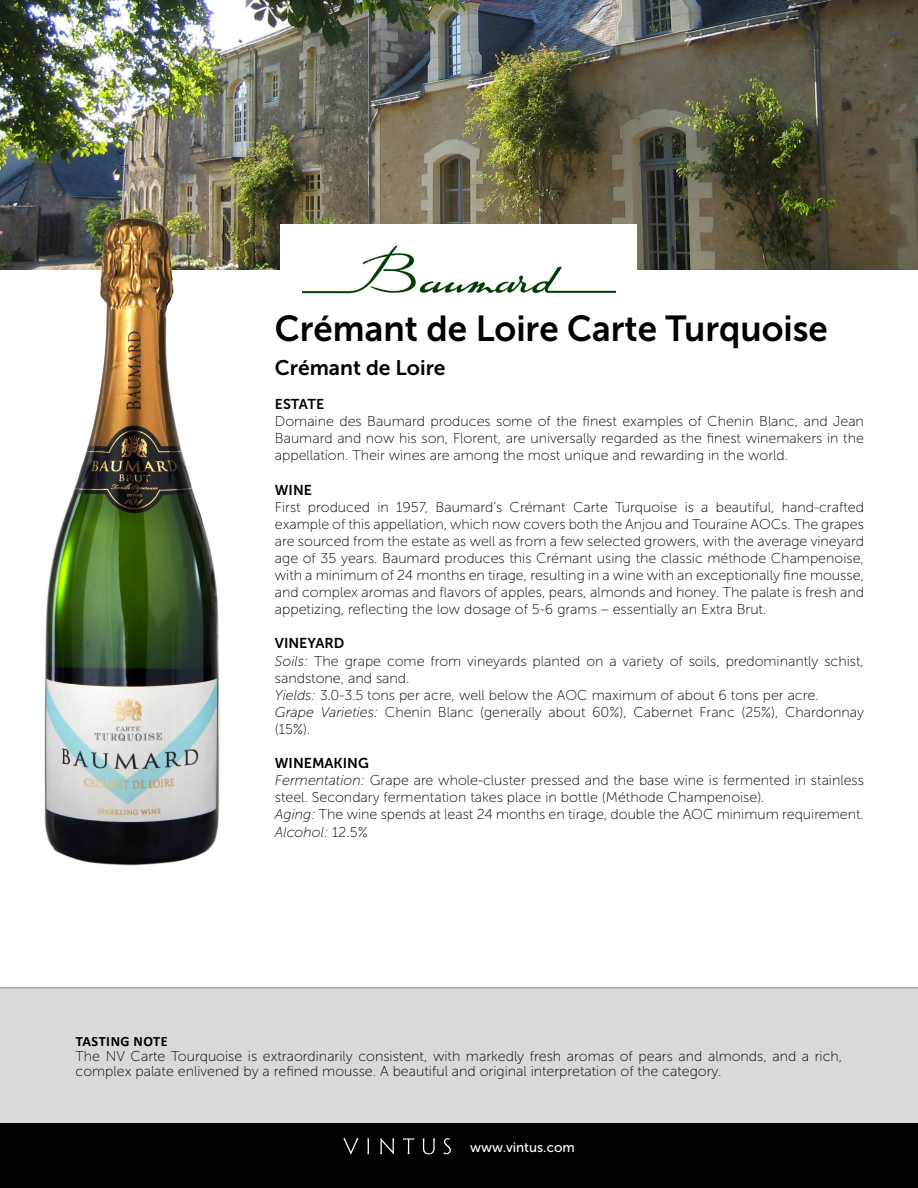
<style>
.page{position:relative;width:918px;height:1188px;background:#fff}
.page>*{position:absolute;margin:0;border:0;box-sizing:border-box;transform-origin:0 0}
.t1{font:36px "Museo Sans 700";color:#000}
.t2{font:21px "Museo Sans 700";color:#000}
.t3{font:14.25px/17.1px "Museo Sans 100";color:#000}
.t4{font:14.25px "Museo Sans 700";color:#000}
.t5{font:700 14.25px "Calibri";letter-spacing:.04em;color:#000}
.t6{font:13.5px "Museo Sans 500";color:#fff}
.s1{font-style:italic}
</style>
<div class="page">
<img style="left:0;top:0;width:918px;height:270px">
<div style="left:281px;top:225px;width:356px;height:89px;background:#fff"></div>
<img style="left:302px;top:245px;width:314px;height:49px">
<div style="left:0;top:1123px;width:918px;height:65px;background:#000"></div>
<svg style="left:443px;top:1138px;width:8px;height:16px"></svg>
<svg style="left:403px;top:1138px;width:11px;height:16px"></svg>
<svg style="left:380px;top:1138px;width:14px;height:17px"></svg>
<svg style="left:367px;top:1138px;width:2px;height:16px"></svg>
<svg style="left:343px;top:1138px;width:16px;height:17px"></svg>
<svg style="left:423px;top:1138px;width:12px;height:16px"></svg>
<div style="left:0;top:988px;width:918px;height:135px;background:#d9d9d9"></div>
<hr style="left:0;top:987px;width:918px;height:1px;background:#7e7e7e">
<img style="left:34px;top:209px;width:195px;height:656px">
<h1 class="t1" style="left:275px;top:308px;width:555px">Crémant de Loire Carte Turquoise</h1>
<h2 class="t2" style="left:275px;top:356px;width:172px">Crémant de Loire</h2>
<p class="t4" style="left:275px;top:396px;width:51px">ESTATE</p>
<p class="t3" style="left:275px;top:413px;width:591px;text-align:justify">Domaine des Baumard produces some of the finest examples of Chenin Blanc, and Jean Baumard and now his son, Florent, are universally regarded as the finest winemakers in the appellation. Their wines are among the most unique and rewarding in the world.</p>
<p class="t4" style="left:275px;top:482px;width:39px">WINE</p>
<p class="t3" style="left:275px;top:498px;width:591px;text-align:justify">First produced in 1957, Baumard’s Crémant Carte Turquoise is a beautiful, hand-crafted example of this appellation, which now covers both the Anjou and Touraine AOCs. The grapes are sourced from the estate as well as from a few selected growers, with the average vineyard age of 35 years. Baumard produces this Crémant using the classic méthode Champenoise, with a minimum of 24 months en tirage, resulting in a wine with an exceptionally fine mousse, and complex aromas and flavors of apples, pears, almonds and honey. The palate is fresh and appetizing, reflecting the low dosage of 5-6 grams – essentially an Extra Brut.</p>
<p class="t4" style="left:275px;top:636px;width:71px">VINEYARD</p>
<p class="t3" style="left:275px;top:652px;width:591px"><span class="s1">Soils:</span> The grape come from vineyards planted on a variety of soils, predominantly schist, sandstone, and sand.<br><span class="s1">Yields:</span> 3.0-3.5 tons per acre, well below the AOC maximum of about 6 tons per acre.<br><span class="s1">Grape Varieties:</span> Chenin Blanc (generally about 60%), Cabernet Franc (25%), Chardonnay (15%).</p>
<p class="t4" style="left:275px;top:755px;width:96px">WINEMAKING</p>
<p class="t3" style="left:275px;top:772px;width:591px"><span class="s1">Fermentation:</span> Grape are whole-cluster pressed and the base wine is fermented in stainless steel. Secondary fermentation takes place in bottle (Méthode Champenoise).<br><span class="s1">Aging:</span> The wine spends at least 24 months en tirage, double the AOC minimum requirement.<br><span class="s1">Alcohol:</span> 12.5%</p>
<p class="t5" style="left:76px;top:1031px;width:94px">TASTING NOTE</p>
<p class="t3" style="left:76px;top:1049px;width:768px;line-height:15px">The NV Carte Tourquoise is extraordinarily consistent, with markedly fresh aromas of pears and almonds, and a rich, complex palate enlivened by a refined mousse. A beautiful and original interpretation of the category.</p>
<p class="t6" style="left:470px;top:1140px;width:106px">www.vintus.com</p>
</div>
